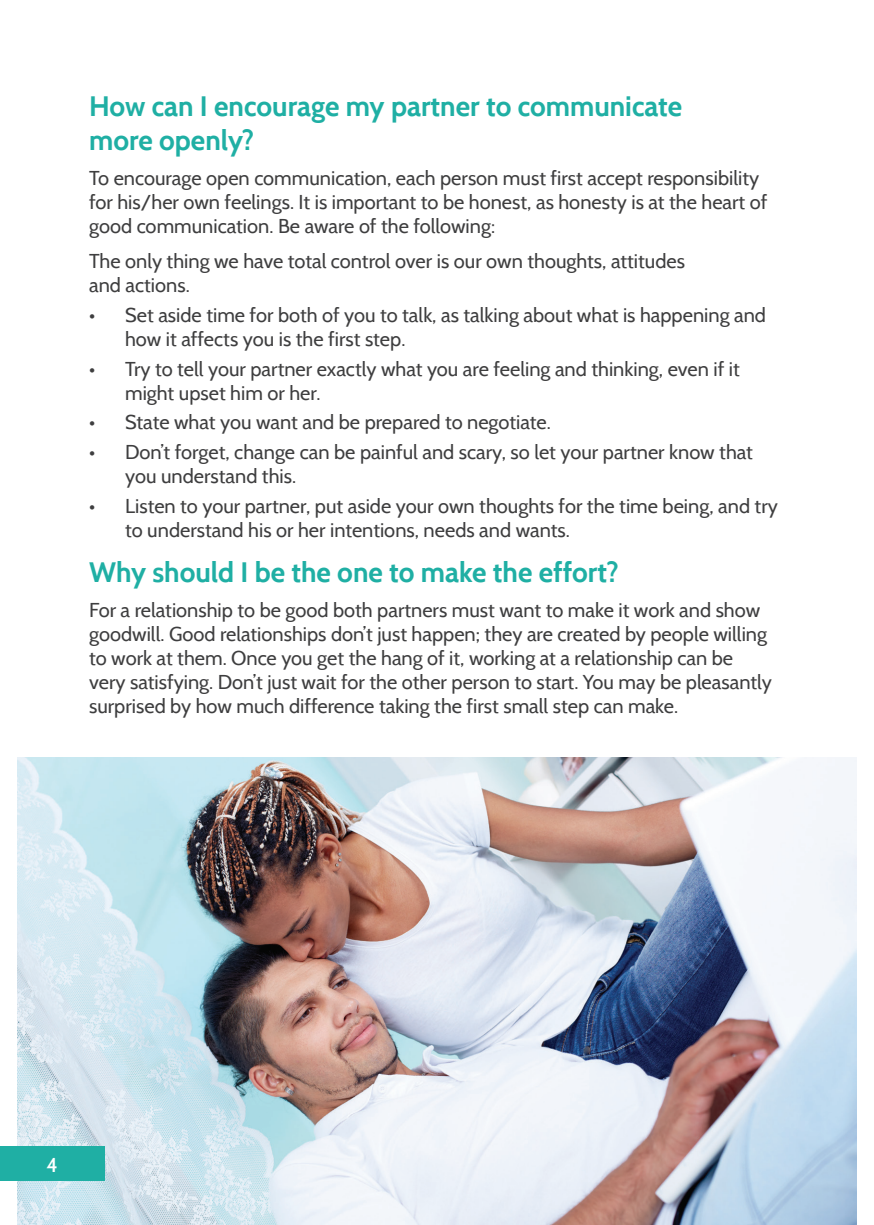
<style>
.page{position:relative;width:874px;height:1225px;background:#fff}
.page>*{position:absolute;margin:0;border:0;box-sizing:border-box;transform-origin:0 0}
.t1{font:700 28px/33.6px "Cabin";color:#1fafa4}
.t2{font:20px/24px "Cabin";color:#3e3e3f}
.t3{font:500 20px "Cabin";color:#fff}
</style>
<div class="page">
<img style="left:17px;top:757px;width:839px;height:468px">
<div style="left:0;top:1147px;width:105px;height:34px;background:#1fafa4"></div>
<h1 class="t1" style="left:89px;top:89px;width:594px">How can I encourage my partner to communicate more openly?</h1>
<p class="t2" style="left:89px;top:166px;width:679px">To encourage open communication, each person must first accept responsibility for his/her own feelings. It is important to be honest, as honesty is at the heart of good communication. Be aware of the following:</p>
<p class="t2" style="left:89px;top:249px;width:597px">The only thing we have total control over is our own thoughts, attitudes and actions.</p>
<p class="t2" style="left:125px;top:303px;width:642px;text-indent:-36px">• Set aside time for both of you to talk, as talking about what is happening and how it affects you is the first step.</p>
<p class="t2" style="left:125px;top:356px;width:616px;text-indent:-36px">• Try to tell your partner exactly what you are feeling and thinking, even if it might upset him or her.</p>
<p class="t2" style="left:89px;top:410px;width:463px">• State what you want and be prepared to negotiate.</p>
<p class="t2" style="left:125px;top:440px;width:629px;text-indent:-36px">• Don’t forget, change can be painful and scary, so let your partner know that you understand this.</p>
<p class="t2" style="left:125px;top:493px;width:654px;text-indent:-36px">• Listen to your partner, put aside your own thoughts for the time being, and try to understand his or her intentions, needs and wants.</p>
<h1 class="t1" style="left:89px;top:555px;width:531px">Why should I be the one to make the effort?</h1>
<p class="t2" style="left:89px;top:598px;width:684px">For a relationship to be good both partners must want to make it work and show goodwill. Good relationships don’t just happen; they are created by people willing to work at them. Once you get the hang of it, working at a relationship can be very satisfying. Don’t just wait for the other person to start. You may be pleasantly surprised by how much difference taking the first small step can make.</p>
<p class="t3" style="left:46px;top:1152px;width:13px">4</p>
</div>
